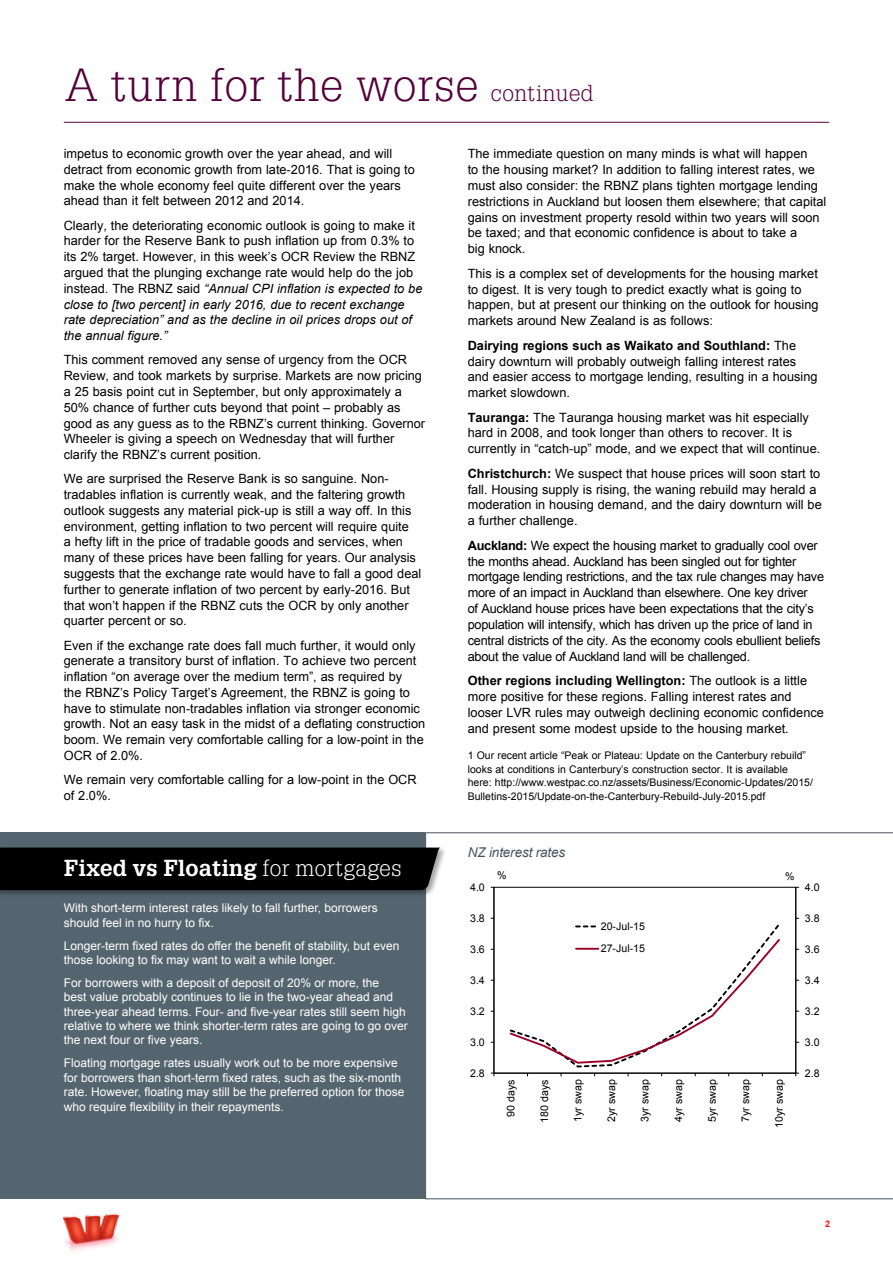
<style>
.page{position:relative;width:893px;height:1263px;background:#fff}
.page>*{position:absolute;margin:0;border:0;box-sizing:border-box;transform-origin:0 0}
.t1{font:45px "Westpac Helpa";letter-spacing:-.01em;color:#54003b}
.t2{font:700 22.5px "Westpac Helpa";letter-spacing:-.02em;color:#fff}
.t3{font:italic 13.5px "Arial";letter-spacing:-.01em;color:#455560}
.t4{font:12.75px/15.8px "Arial";color:#000}
.t5{font:12.75px/15.9px "Arial";letter-spacing:-.02em;color:#000}
.t6{font:12px/14.4px "Arial";color:#fff}
.t7{font:10.65px/22.4px "Arial";color:#000}
.t8{font:10.5px/13.6px "Arial";color:#000}
.t9{font:700 9px "Arial";color:#ed1d24}
.s1{font-size:22.5px}
.s2{font-style:italic}
.s3{font-weight:400}
.s4{font-weight:700}
</style>
<div class="page">
<img style="left:62px;top:1213px;width:58px;height:38px">
<hr style="left:64px;top:122px;width:765px;height:1px;background:#54003b">
<div style="left:0;top:832px;width:893px;height:367px;background:#556570"></div>
<div style="left:425px;top:832px;width:468px;height:367px;background:#fff"></div>
<div style="left:0;top:846px;width:447px;height:52px;background:#000;opacity:.35"></div>
<div style="left:0;top:847px;width:440px;height:43px;background:#000"></div>
<div style="left:468px;top:868px;width:355px;height:263px;background:#fff"></div>
<hr style="left:795px;top:887px;width:1px;height:186px;background:#000">
<hr style="left:494px;top:887px;width:1px;height:186px;background:#000">
<hr style="left:494px;top:1073px;width:302px;height:1px;background:#000">
<svg style="left:508px;top:924px;width:274px;height:152px"></svg>
<hr style="left:576px;top:948px;width:22px;height:2px;background:#9c0029">
<h1 class="t1" style="left:64px;top:57px;width:531px">A turn for the worse <span class="s1">continued</span></h1>
<p class="t4" style="left:64px;top:146px;width:353px">impetus to economic growth over the year ahead, and will detract from economic growth from late-2016. That is going to make the whole economy feel quite different over the years ahead than it felt between 2012 and 2014.</p>
<p class="t4" style="left:64px;top:217px;width:360px">Clearly, the deteriorating economic outlook is going to make it harder for the Reserve Bank to push inflation up from 0.3% to its 2% target. However, in this week’s OCR Review the RBNZ argued that the plunging exchange rate would help do the job instead. The RBNZ said <span class="s2">“Annual CPI inflation is expected to be close to [two percent] in early 2016, due to recent exchange rate depreciation” and as the decline in oil prices drops out of the annual figure.”</span></p>
<p class="t4" style="left:64px;top:352px;width:363px">This comment removed any sense of urgency from the OCR Review, and took markets by surprise. Markets are now pricing a 25 basis point cut in September, but only approximately a 50% chance of further cuts beyond that point – probably as good as any guess as to the RBNZ’s current thinking. Governor Wheeler is giving a speech on Wednesday that will further clarify the RBNZ’s current position.</p>
<p class="t4" style="left:64px;top:471px;width:359px">We are surprised the Reserve Bank is so sanguine. Non&shy;tradables inflation is currently weak, and the faltering growth outlook suggests any material pick-up is still a way off. In this environment, getting inflation to two percent will require quite<br>a hefty lift in the price of tradable goods and services, when many of these prices have been falling for years. Our analysis suggests that the exchange rate would have to fall a good deal further to generate inflation of two percent by early-2016. But that won’t happen if the RBNZ cuts the OCR by only another quarter percent or so.</p>
<p class="t4" style="left:64px;top:637px;width:363px">Even if the exchange rate does fall much further, it would only generate a transitory burst of inflation. To achieve two percent inflation “on average over the medium term”, as required by<br>the RBNZ’s Policy Target’s Agreement, the RBNZ is going to have to stimulate non-tradables inflation via stronger economic growth. Not an easy task in the midst of a deflating construction boom. We remain very comfortable calling for a low-point in the OCR of 2.0%.</p>
<p class="t4" style="left:64px;top:772px;width:354px">We remain very comfortable calling for a low-point in the OCR of 2.0%.</p>
<h2 class="t2" style="left:64px;top:854px;width:340px">Fixed vs Floating <span class="s3">for mortgages</span></h2>
<p class="t6" style="left:64px;top:901px;width:316px">With short-term interest rates likely to fall further, borrowers should feel in no hurry to fix.</p>
<p class="t6" style="left:64px;top:938px;width:337px">Longer-term fixed rates do offer the benefit of stability, but even those looking to fix may want to wait a while longer.</p>
<p class="t6" style="left:64px;top:975px;width:346px">For borrowers with a deposit of deposit of 20% or more, the<br>best value probably continues to lie in the two-year ahead and three-year ahead terms. Four- and five-year rates still seem high relative to where we think shorter-term rates are going to go over the next four or five years.</p>
<p class="t6" style="left:64px;top:1056px;width:342px">Floating mortgage rates usually work out to be more expensive for borrowers than short-term fixed rates, such as the six-month rate. However, floating may still be the preferred option for those who require flexibility in their repayments.</p>
<p class="t4" style="left:468px;top:146px;width:360px">The immediate question on many minds is what will happen<br>to the housing market? In addition to falling interest rates, we must also consider: the RBNZ plans tighten mortgage lending restrictions in Auckland but loosen them elsewhere; that capital gains on investment property resold within two years will soon be taxed; and that economic confidence is about to take a<br>big knock.</p>
<p class="t4" style="left:468px;top:265px;width:352px">This is a complex set of developments for the housing market to digest. It is very tough to predict exactly what is going to happen, but at present our thinking on the outlook for housing markets around New Zealand is as follows:</p>
<p class="t4" style="left:468px;top:337px;width:351px"><span class="s4">Dairying regions such as Waikato and Southland:</span> The dairy downturn will probably outweigh falling interest rates and easier access to mortgage lending, resulting in a housing market slowdown.</p>
<p class="t4" style="left:468px;top:409px;width:354px"><span class="s4">Tauranga:</span> The Tauranga housing market was hit especially hard in 2008, and took longer than others to recover. It is currently in “catch-up” mode, and we expect that will continue.</p>
<p class="t4" style="left:468px;top:465px;width:356px"><span class="s4">Christchurch:</span> We suspect that house prices will soon start to fall. Housing supply is rising, the waning rebuild may herald a moderation in housing demand, and the dairy downturn will be a further challenge.</p>
<p class="t5" style="left:468px;top:537px;width:358px"><span class="s4">Auckland:</span> We expect the housing market to gradually cool over the months ahead. Auckland has been singled out for tighter mortgage lending restrictions, and the tax rule changes may have more of an impact in Auckland than elsewhere. One key driver<br>of Auckland house prices have been expectations that the city’s population will intensify, which has driven up the price of land in central districts of the city. As the economy cools ebullient beliefs about the value of Auckland land will be challenged.</p>
<p class="t4" style="left:468px;top:673px;width:358px"><span class="s4">Other regions including Wellington:</span> The outlook is a little more positive for these regions. Falling interest rates and looser LVR rules may outweigh declining economic confidence and present some modest upside to the housing market.</p>
<p class="t8" style="left:468px;top:749px;width:347px">1 Our recent article “Peak or Plateau: Update on the Canterbury rebuild” looks at conditions in Canterbury’s construction sector. It is available here: http://www.westpac.co.nz/assets/Business/Economic-Updates/2015/ Bulletins-2015/Update-on-the-Canterbury-Rebuild-July-2015.pdf</p>
<p class="t3" style="left:468px;top:844px;width:99px">NZ interest rates</p>
<p class="t7" style="left:497px;top:864px;width:11px">%</p>
<p class="t7" style="left:785px;top:865px;width:11px">%</p>
<p class="t7" style="left:470px;top:876px;width:16px">4.0</p>
<p class="t7" style="left:805px;top:876px;width:16px">4.0</p>
<p class="t7" style="left:470px;top:907px;width:16px">3.8</p>
<p class="t7" style="left:470px;top:938px;width:16px">3.6</p>
<p class="t7" style="left:601px;top:915px;width:46px">20-Jul-15<br>27-Jul-15</p>
<p class="t7" style="left:805px;top:907px;width:16px">3.8</p>
<p class="t7" style="left:805px;top:938px;width:16px">3.6</p>
<p class="t7" style="left:470px;top:969px;width:16px">3.4</p>
<p class="t7" style="left:805px;top:969px;width:16px">3.4</p>
<p class="t7" style="left:470px;top:1000px;width:16px">3.2</p>
<p class="t7" style="left:805px;top:1000px;width:16px">3.2</p>
<p class="t7" style="left:470px;top:1031px;width:16px">3.0</p>
<p class="t7" style="left:805px;top:1031px;width:16px">3.0</p>
<p class="t7" style="left:470px;top:1062px;width:16px">2.8</p>
<p class="t7" style="left:805px;top:1062px;width:16px">2.8</p>
<p class="t7" style="left:500px;top:1117px;width:39px;rotate:-90deg">90 days</p>
<p class="t7" style="left:533px;top:1122px;width:45px;rotate:-90deg">180 days</p>
<p class="t7" style="left:567px;top:1122px;width:44px;rotate:-90deg">1yr swap</p>
<p class="t7" style="left:600px;top:1122px;width:44px;rotate:-90deg">2yr swap</p>
<p class="t7" style="left:634px;top:1122px;width:44px;rotate:-90deg">3yr swap</p>
<p class="t7" style="left:667px;top:1122px;width:44px;rotate:-90deg">4yr swap</p>
<p class="t7" style="left:701px;top:1122px;width:44px;rotate:-90deg">5yr swap</p>
<p class="t7" style="left:734px;top:1122px;width:44px;rotate:-90deg">7yr swap</p>
<p class="t7" style="left:768px;top:1128px;width:50px;rotate:-90deg">10yr swap</p>
<p class="t9" style="left:825px;top:1218px;width:7px">2</p>
</div>
